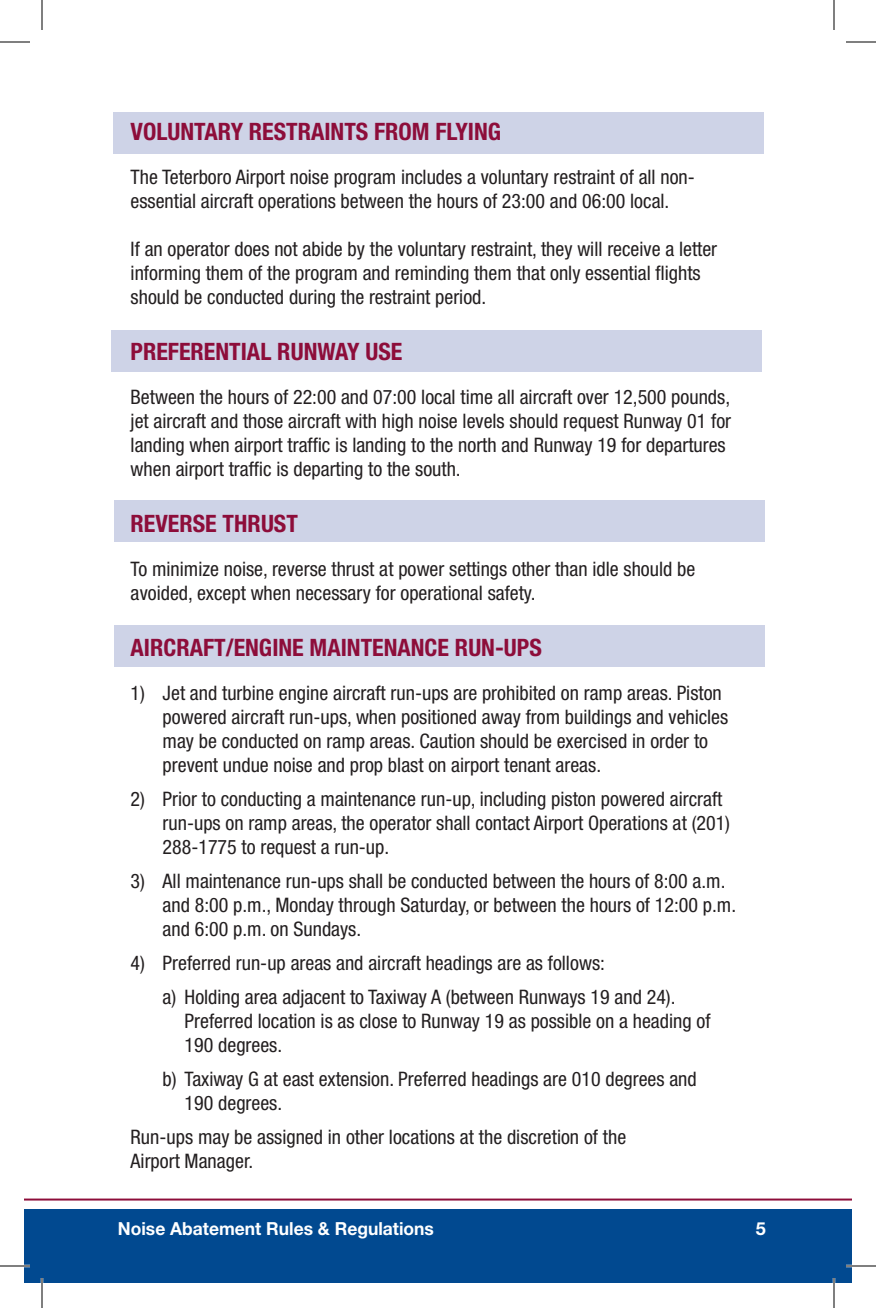
<style>
.page{position:relative;width:876px;height:1308px;background:#fff}
.page>*{position:absolute;margin:0;border:0;box-sizing:border-box;transform-origin:0 0}
.t1{font:700 condensed 24px "Helvetica Neue LT Std";color:#8d0d3a}
.t2{font:condensed 20px/24px "Helvetica Neue LT Std";color:#231f20}
.t3{font:700 18px "Helvetica Neue LT Std";color:#fff}
</style>
<div class="page">
<div style="left:114px;top:112px;width:650px;height:41px;background:#ced3e7"></div>
<div style="left:112px;top:330px;width:650px;height:41px;background:#ced3e7"></div>
<div style="left:114px;top:500px;width:650px;height:41px;background:#ced3e7"></div>
<div style="left:114px;top:625px;width:650px;height:41px;background:#ced3e7"></div>
<div style="left:24px;top:1209px;width:828px;height:74px;background:#014990"></div>
<hr style="left:24px;top:1199px;width:828px;height:2px;background:#8d0d3a">
<hr style="left:0;top:1265px;width:30px;height:2px;background:#fff">
<hr style="left:846px;top:1265px;width:30px;height:2px;background:#fff">
<hr style="left:41px;top:1278px;width:2px;height:30px;background:#fff">
<hr style="left:833px;top:1278px;width:2px;height:30px;background:#fff">
<hr style="left:0;top:42px;width:30px;height:1px;background:#000">
<hr style="left:846px;top:42px;width:30px;height:1px;background:#000">
<hr style="left:0;top:1266px;width:30px;height:1px;background:#000">
<hr style="left:846px;top:1266px;width:30px;height:1px;background:#000">
<hr style="left:42px;top:0;width:1px;height:30px;background:#000">
<hr style="left:42px;top:1278px;width:1px;height:30px;background:#000">
<hr style="left:834px;top:0;width:1px;height:30px;background:#000">
<hr style="left:834px;top:1278px;width:1px;height:30px;background:#000">
<p class="t1" style="left:131px;top:117px;width:372px">VOLUNTARY RESTRAINTS FROM FLYING</p>
<p class="t2" style="left:131px;top:165px;width:566px">The Teterboro Airport noise program includes a voluntary restraint of all non&shy;essential aircraft operations between the hours of 23:00 and 06:00 local.</p>
<p class="t2" style="left:131px;top:237px;width:588px">If an operator does not abide by the voluntary restraint, they will receive a letter informing them of the program and reminding them that only essential flights should be conducted during the restraint period.</p>
<p class="t1" style="left:131px;top:337px;width:273px">PREFERENTIAL RUNWAY USE</p>
<p class="t2" style="left:131px;top:385px;width:602px">Between the hours of 22:00 and 07:00 local time all aircraft over 12,500 pounds, jet aircraft and those aircraft with high noise levels should request Runway 01 for landing when airport traffic is landing to the north and Runway 19 for departures when airport traffic is departing to the south.</p>
<p class="t1" style="left:131px;top:509px;width:169px">REVERSE THRUST</p>
<p class="t2" style="left:131px;top:557px;width:566px">To minimize noise, reverse thrust at power settings other than idle should be avoided, except when necessary for operational safety.</p>
<p class="t1" style="left:131px;top:633px;width:413px">AIRCRAFT/ENGINE MAINTENANCE RUN-UPS</p>
<p class="t2" style="left:163px;top:681px;width:567px;text-indent:-32px">1) Jet and turbine engine aircraft run-ups are prohibited on ramp areas. Piston powered aircraft run-ups, when positioned away from buildings and vehicles may be conducted on ramp areas. Caution should be exercised in order to prevent undue noise and prop blast on airport tenant areas.</p>
<p class="t2" style="left:163px;top:787px;width:569px;text-indent:-32px">2) Prior to conducting a maintenance run-up, including piston powered aircraft run-ups on ramp areas, the operator shall contact Airport Operations at (201)<br>288-1775 to request a run-up.</p>
<p class="t2" style="left:163px;top:869px;width:575px;text-indent:-32px">3) All maintenance run-ups shall be conducted between the hours of 8:00 a.m. and 8:00 p.m., Monday through Saturday, or between the hours of 12:00 p.m. and 6:00 p.m. on Sundays.</p>
<p class="t2" style="left:163px;top:946px;width:514px;line-height:34px;text-indent:-32px">4) Preferred run-up areas and aircraft headings are as follows:<br>a) Holding area adjacent to Taxiway A (between Runways 19 and 24).</p>
<p class="t2" style="left:185px;top:1009px;width:527px">Preferred location is as close to Runway 19 as possible on a heading of<br>190 degrees.</p>
<p class="t2" style="left:185px;top:1067px;width:514px;text-indent:-22px">b) Taxiway G at east extension. Preferred headings are 010 degrees and<br>190 degrees.</p>
<p class="t2" style="left:131px;top:1125px;width:497px">Run-ups may be assigned in other locations at the discretion of the<br>Airport Manager.</p>
<p class="t3" style="left:118px;top:1218px;width:318px">Noise Abatement Rules &amp; Regulations</p>
<p class="t3" style="left:756px;top:1218px;width:12px">5</p>
</div>
